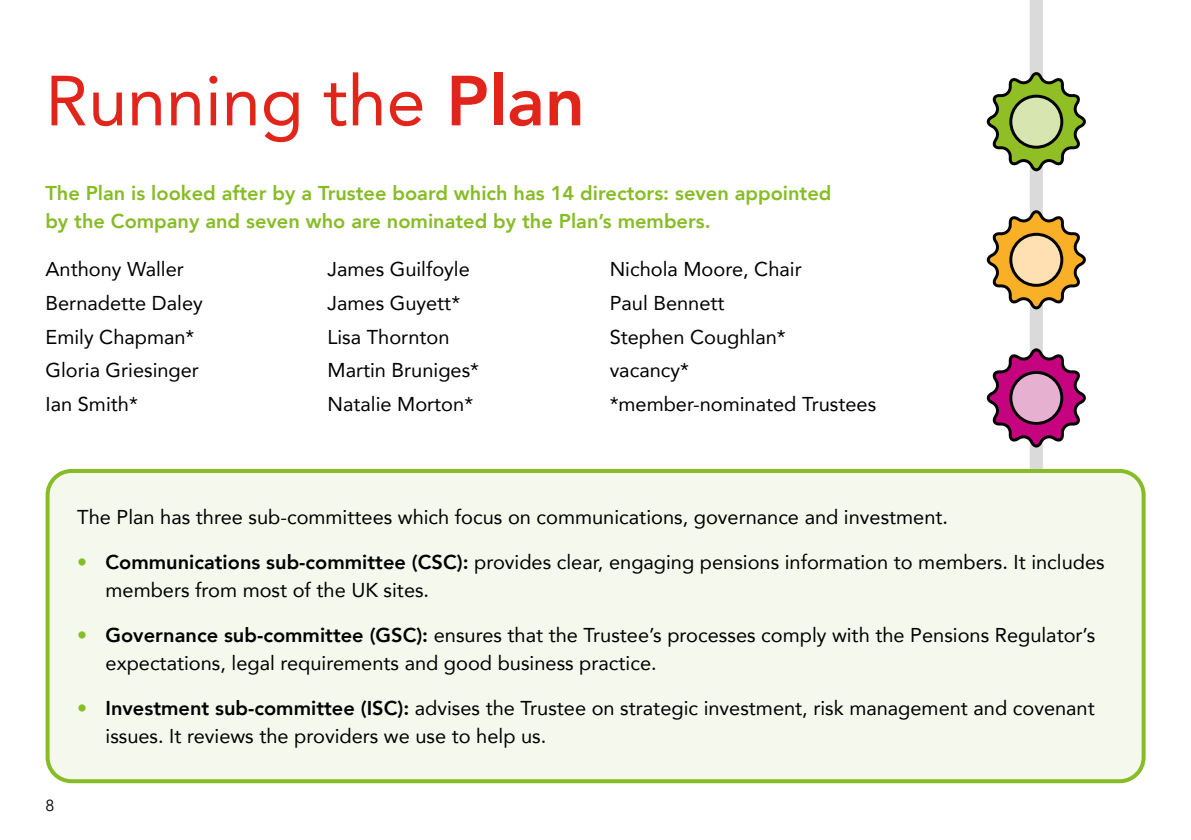
<style>
.page{position:relative;width:1191px;height:840px;background:#fff}
.page>*{position:absolute;margin:0;border:0;box-sizing:border-box;transform-origin:0 0}
.t1{font:70px "Avenir";color:#e1251b}
.t2{font:20px/33.6px "Avenir";color:#000}
.t3{font:800 20px/28px "Avenir";color:#86bc25}
.t4{font:16px "Avenir";color:#000}
.s1{font-weight:800}
.s2{color:#86bc25}
</style>
<div class="page">
<div style="left:1029px;top:0;width:13px;height:645px;background:#dadada"></div>
<div style="left:48px;top:470px;width:1095px;height:310px;background:#f5f9ed;border-radius:24px"></div>
<div style="left:46px;top:468px;width:1099px;height:314px;border:4px solid #86bc25;border-radius:24px"></div>
<svg style="left:986px;top:344px;width:100px;height:103px"></svg>
<div style="left:1010px;top:372px;width:51px;height:51px;background:#e6b0d1;border-radius:50%"></div>
<div style="left:1009px;top:371px;width:54px;height:53px;border:3px solid #020203;border-radius:50%"></div>
<svg style="left:986px;top:206px;width:100px;height:103px"></svg>
<div style="left:1010px;top:234px;width:51px;height:51px;background:#fee0b2;border-radius:50%"></div>
<div style="left:1009px;top:233px;width:54px;height:54px;border:3px solid #020203;border-radius:50%"></div>
<svg style="left:986px;top:68px;width:100px;height:103px"></svg>
<div style="left:1010px;top:96px;width:51px;height:51px;background:#d7e6b1;border-radius:50%"></div>
<div style="left:1009px;top:95px;width:54px;height:54px;border:3px solid #020203;border-radius:50%"></div>
<h1 class="t1" style="left:45px;top:45px;width:541px">Running the <span class="s1">Plan</span></h1>
<p class="t3" style="left:45px;top:179px;width:787px">The Plan is looked after by a Trustee board which has 14 directors: seven appointed by the Company and seven who are nominated by the Plan’s members.</p>
<p class="t2" style="left:46px;top:252px;width:159px">Anthony Waller<br>Bernadette Daley<br>Emily Chapman*<br>Gloria Griesinger<br>Ian Smith*</p>
<p class="t2" style="left:327px;top:252px;width:153px">James Guilfoyle<br>James Guyett*<br>Lisa Thornton<br>Martin Bruniges*<br>Natalie Morton*</p>
<p class="t2" style="left:609px;top:252px;width:268px">Nichola Moore, Chair<br>Paul Bennett<br>Stephen Coughlan*<br>vacancy* *member-nominated Trustees</p>
<p class="t4" style="left:45px;top:795px;width:10px">8</p>
<p class="t2" style="left:77px;top:499px;width:872px">The Plan has three sub-committees which focus on communications, governance and investment.</p>
<p class="t2" style="left:106px;top:547px;width:1000px;line-height:28px;text-indent:-28px"><span class="s2">•</span> <span class="s1">Communications sub-committee (CSC):</span> provides clear, engaging pensions information to members. It includes members from most of the UK sites.</p>
<p class="t2" style="left:106px;top:620px;width:991px;line-height:28px;text-indent:-28px"><span class="s2">•</span> <span class="s1">Governance sub-committee (GSC):</span> ensures that the Trustee’s processes comply with the Pensions Regulator’s expectations, legal requirements and good business practice.</p>
<p class="t2" style="left:106px;top:693px;width:990px;line-height:28px;text-indent:-28px"><span class="s2">•</span> <span class="s1">Investment sub-committee (ISC):</span> advises the Trustee on strategic investment, risk management and covenant issues. It reviews the providers we use to help us.</p>
</div>
